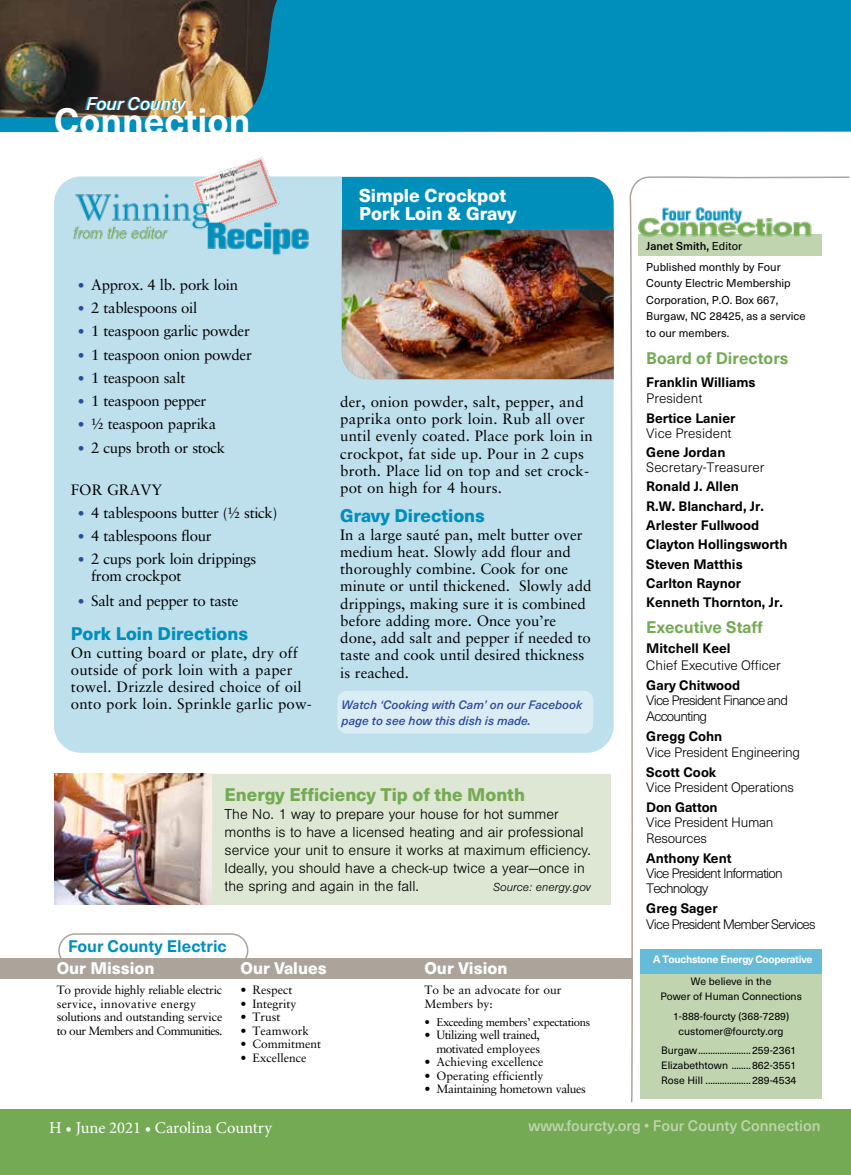
<style>
.page{position:relative;width:851px;height:1175px;background:#fff}
.page>*{position:absolute;margin:0;border:0;box-sizing:border-box;transform-origin:0 0}
.t1{font:700 36px "Neue Haas Unica W1 G";color:#fff}
.t2{font:800 18.3px/18px "Neue Haas Unica W1 G";color:#fff}
.t3{font:800 18px "Neue Haas Unica W1 G";color:#008fbb}
.t4{font:800 18px "Neue Haas Unica W1 G";color:#74aa53}
.t5{font:italic 500 18px "Neue Haas Unica W1 G";letter-spacing:-.01em;color:#fff}
.t6{font:700 16.5px "Neue Haas Unica W1 G";color:#74aa53}
.t7{font:800 16.5px "Neue Haas Unica W1 G";color:#fff}
.t8{font:16.5px "Minion Pro";color:#fff}
.t9{font:700 16.5px "Neue Haas Unica W1 G";color:#008fbb}
.t10{font:15px/17.2px "Sabon";color:#000}
.t11{font:15px/16.5px "Sabon";letter-spacing:-.02em;color:#000}
.t12{font:300 15px/18px "Nimbus San";color:#000}
.t13{font:500 15px "Neue Haas Unica W1 G";color:#c1d4b0}
.t14{font:700 13.5px/19.4px "Neue Haas Unica W1 G";color:#000}
.t15{font:300 13.5px/16.5px "Neue Haas Unica W1 G";letter-spacing:-.06em;color:#000}
.t16{font:300 13.5px/16.5px "Neue Haas Unica W1 G";letter-spacing:-.02em;color:#000}
.t17{font:300 13.5px "Neue Haas Unica W1 G";color:#000}
.t18{font:12px/13.5px "Sabon";color:#000}
.t19{font:12px/13.5px "Sabon";letter-spacing:-.025em;color:#000}
.t20{font:italic 500 12px/15.8px "Neue Haas Unica W1 G";color:#2d4a9f}
.t21{font:12px/13.5px "Sabon";letter-spacing:-.035em;color:#000;text-align:right}
.t22{font:12px "Sabon";letter-spacing:-.03em;color:#000}
.t23{font:italic 300 12px "Nimbus San";color:#000}
.t24{font:11.25px/16.5px "Neue Haas Unica W1 G";color:#000}
.t25{font:11.25px "Sabon";letter-spacing:-.03em;color:#000}
.t26{font:10.5px/15px "Neue Haas Unica W1 G";color:#000;text-align:center}
.t27{font:700 10.5px "Neue Haas Unica W1 G";letter-spacing:-.03em;color:#fff}
.s1{font-size:13.5px;color:#2d4a9f}
.s2{font-weight:500}
</style>
<div class="page">
<svg style="left:0;top:0;width:850px;height:132px;fill:#008fbb"></svg>
<div style="left:0;top:1109px;width:850px;height:65px;background:#74aa53"></div>
<svg style="left:629px;top:176px;width:221px;height:927px"></svg>
<div style="left:640px;top:949px;width:182px;height:25px;background:#66bbd8"></div>
<div style="left:640px;top:974px;width:182px;height:124px;background:#c1d4b0"></div>
<div style="left:58px;top:933px;width:190px;height:34px;border:2px solid #aca39b;border-radius:16px"></div>
<div style="left:0;top:958px;width:632px;height:21px;background:#aca39b"></div>
<div style="left:638px;top:235px;width:184px;height:21px;background:#c1d4b0"></div>
<img style="left:636px;top:202px;width:181px;height:39px">
<div style="left:54px;top:176px;width:559px;height:576px;background:#bedfec;border-radius:27px"></div>
<div style="left:342px;top:177px;width:271px;height:79px;background:#008fbb"></div>
<img style="left:71px;top:157px;width:256px;height:98px">
<img style="left:342px;top:230px;width:271px;height:149px">
<div style="left:337px;top:690px;width:256px;height:43px;background:#dbedf4;border-radius:10px"></div>
<div style="left:54px;top:774px;width:556px;height:130px;background:#dde7d3"></div>
<img style="left:54px;top:774px;width:157px;height:130px">
<p class="t5" style="left:86px;top:90px;width:101px">Four County</p>
<h1 class="t1" style="left:54px;top:94px;width:198px">Connection</h1>
<p class="t11" style="left:78px;top:276px;width:162px"><span class="s1">•</span> Approx. 4 lb. pork loin</p>
<p class="t11" style="left:78px;top:299px;width:121px"><span class="s1">•</span> 2 tablespoons oil</p>
<p class="t11" style="left:78px;top:322px;width:174px"><span class="s1">•</span> 1 teaspoon garlic powder</p>
<p class="t11" style="left:78px;top:346px;width:176px"><span class="s1">•</span> 1 teaspoon onion powder</p>
<p class="t11" style="left:78px;top:369px;width:109px"><span class="s1">•</span> 1 teaspoon salt</p>
<p class="t11" style="left:78px;top:392px;width:130px"><span class="s1">•</span> 1 teaspoon pepper</p>
<p class="t11" style="left:78px;top:415px;width:140px"><span class="s1">•</span> ½ teaspoon paprika</p>
<p class="t11" style="left:78px;top:439px;width:149px"><span class="s1">•</span> 2 cups broth or stock</p>
<p class="t10" style="left:71px;top:480px;width:93px">FOR GRAVY</p>
<p class="t11" style="left:78px;top:504px;width:201px"><span class="s1">•</span> 4 tablespoons butter (½ stick)</p>
<p class="t11" style="left:78px;top:527px;width:135px"><span class="s1">•</span> 4 tablespoons flour</p>
<p class="t11" style="left:91px;top:550px;width:167px;text-indent:-14px"><span class="s1">•</span> 2 cups pork loin drippings from crockpot</p>
<p class="t11" style="left:78px;top:592px;width:162px"><span class="s1">•</span> Salt and pepper to taste</p>
<p class="t3" style="left:71px;top:620px;width:179px">Pork Loin Directions</p>
<p class="t10" style="left:71px;top:643px;width:242px">On cutting board or plate, dry off outside of pork loin with a paper towel. Drizzle desired choice of oil onto pork loin. Sprinkle garlic pow-</p>
<p class="t2" style="left:359px;top:185px;width:159px">Simple Crockpot<br>Pork Loin &amp; Gravy</p>
<p class="t10" style="left:340px;top:393px;width:254px">der, onion powder, salt, pepper, and paprika onto pork loin. Rub all over until evenly coated. Place pork loin in crockpot, fat side up. Pour in 2 cups broth. Place lid on top and set crock&shy;pot on high for 4 hours.</p>
<p class="t3" style="left:340px;top:502px;width:146px">Gravy Directions</p>
<p class="t10" style="left:340px;top:525px;width:252px">In a large sauté pan, melt butter over medium heat. Slowly add flour and thoroughly combine. Cook for one minute or until thickened. Slowly add drippings, making sure it is combined before adding more. Once you’re done, add salt and pepper if needed to taste and cook until desired thickness is reached.</p>
<p class="t20" style="left:341px;top:696px;width:242px">Watch ‘Cooking with Cam’ on our Facebook page to see how this dish is made.</p>
<p class="t4" style="left:224px;top:781px;width:302px">Energy Efficiency Tip of the Month</p>
<p class="t12" style="left:224px;top:805px;width:368px">The No. 1 way to prepare your house for hot summer months is to have a licensed heating and air professional service your unit to ensure it works at maximum efficiency.<br>Ideally, you should have a check-up twice a year—once in the spring and again in the fall.</p>
<p class="t23" style="left:493px;top:880px;width:99px">Source: energy.gov</p>
<p class="t9" style="left:68px;top:933px;width:160px">Four County Electric</p>
<p class="t7" style="left:57px;top:955px;width:99px">Our Mission</p>
<p class="t19" style="left:57px;top:983px;width:167px">To provide highly reliable electric service, innovative energy solutions and outstanding service to our Members and Communities.</p>
<p class="t7" style="left:240px;top:955px;width:88px">Our Values</p>
<p class="t18" style="left:240px;top:983px;width:53px">• Respect</p>
<p class="t18" style="left:240px;top:996px;width:57px">• Integrity</p>
<p class="t18" style="left:240px;top:1010px;width:41px">• Trust</p>
<p class="t18" style="left:240px;top:1023px;width:70px">• Teamwork</p>
<p class="t18" style="left:240px;top:1037px;width:82px">• Commitment</p>
<p class="t18" style="left:240px;top:1050px;width:67px">• Excellence</p>
<p class="t7" style="left:424px;top:955px;width:84px">Our Vision</p>
<p class="t18" style="left:424px;top:983px;width:139px">To be an advocate for our<br>Members by:</p>
<p class="t25" style="left:424px;top:1014px;width:167px">• Exceeding members’ expectations</p>
<p class="t21" style="left:424px;top:1028px;width:117px">• Utilizing well trained, motivated employees</p>
<p class="t18" style="left:424px;top:1055px;width:120px">• Achieving excellence</p>
<p class="t18" style="left:424px;top:1068px;width:120px">• Operating efficiently</p>
<p class="t22" style="left:424px;top:1081px;width:163px">• Maintaining hometown values</p>
<p class="t24" style="left:646px;top:235px;width:136px;line-height:20.9px"><span class="s2">Janet Smith,</span> Editor<br>Published monthly by Four</p>
<p class="t24" style="left:646px;top:274px;width:161px">County Electric Membership<br>Corporation, P.O. Box 667,<br>Burgaw, NC 28425, as a service to our members.</p>
<p class="t6" style="left:646px;top:345px;width:144px">Board of Directors</p>
<p class="t14" style="left:646px;top:371px;width:111px">Franklin Williams</p>
<p class="t17" style="left:646px;top:389px;width:58px">President</p>
<p class="t14" style="left:646px;top:407px;width:91px">Bertice Lanier</p>
<p class="t17" style="left:646px;top:423px;width:87px">Vice President</p>
<p class="t14" style="left:646px;top:441px;width:81px">Gene Jordan</p>
<p class="t17" style="left:646px;top:457px;width:120px">Secretary-Treasurer</p>
<p class="t14" style="left:646px;top:476px;width:143px">Ronald J. Allen<br>R.W. Blanchard, Jr.<br>Arlester Fullwood<br>Clayton Hollingsworth<br>Steven Matthis<br>Carlton Raynor<br>Kenneth Thornton, Jr.</p>
<p class="t6" style="left:646px;top:614px;width:118px">Executive Staff</p>
<p class="t14" style="left:646px;top:638px;width:86px">Mitchell Keel</p>
<p class="t17" style="left:646px;top:655px;width:136px">Chief Executive Officer</p>
<p class="t14" style="left:646px;top:674px;width:95px">Gary Chitwood</p>
<p class="t15" style="left:646px;top:691px;width:143px">Vice President Finance and<br>Accounting</p>
<p class="t14" style="left:646px;top:725px;width:78px">Gregg Cohn</p>
<p class="t16" style="left:646px;top:743px;width:155px">Vice President Engineering</p>
<p class="t14" style="left:646px;top:762px;width:71px">Scott Cook</p>
<p class="t16" style="left:646px;top:778px;width:149px">Vice President Operations</p>
<p class="t14" style="left:646px;top:796px;width:73px">Don Gatton</p>
<p class="t16" style="left:646px;top:813px;width:129px">Vice President Human<br>Resources</p>
<p class="t14" style="left:646px;top:848px;width:87px">Anthony Kent</p>
<p class="t15" style="left:646px;top:865px;width:138px;line-height:15px">Vice President Information<br>Technology</p>
<p class="t14" style="left:646px;top:897px;width:73px">Greg Sager</p>
<p class="t15" style="left:646px;top:915px;width:171px">Vice President Member Services</p>
<p class="t27" style="left:653px;top:951px;width:161px">A Touchstone Energy Cooperative</p>
<p class="t26" style="left:660px;top:973px;width:143px">We believe in the<br>Power of Human Connections</p>
<p class="t26" style="left:673px;top:1007px;width:118px">1-888-fourcty (368-7289) customer@fourcty.org</p>
<p class="t26" style="left:661px;top:1042px;width:137px;text-align:justify">Burgaw......................259-2361<br>Elizabethtown ........862-3551<br>Rose Hill ...................289-4534</p>
<p class="t8" style="left:49px;top:1116px;width:224px">H • June 2021 • Carolina Country</p>
<p class="t13" style="left:528px;top:1114px;width:294px">www.fourcty.org • Four County Connection</p>
</div>
